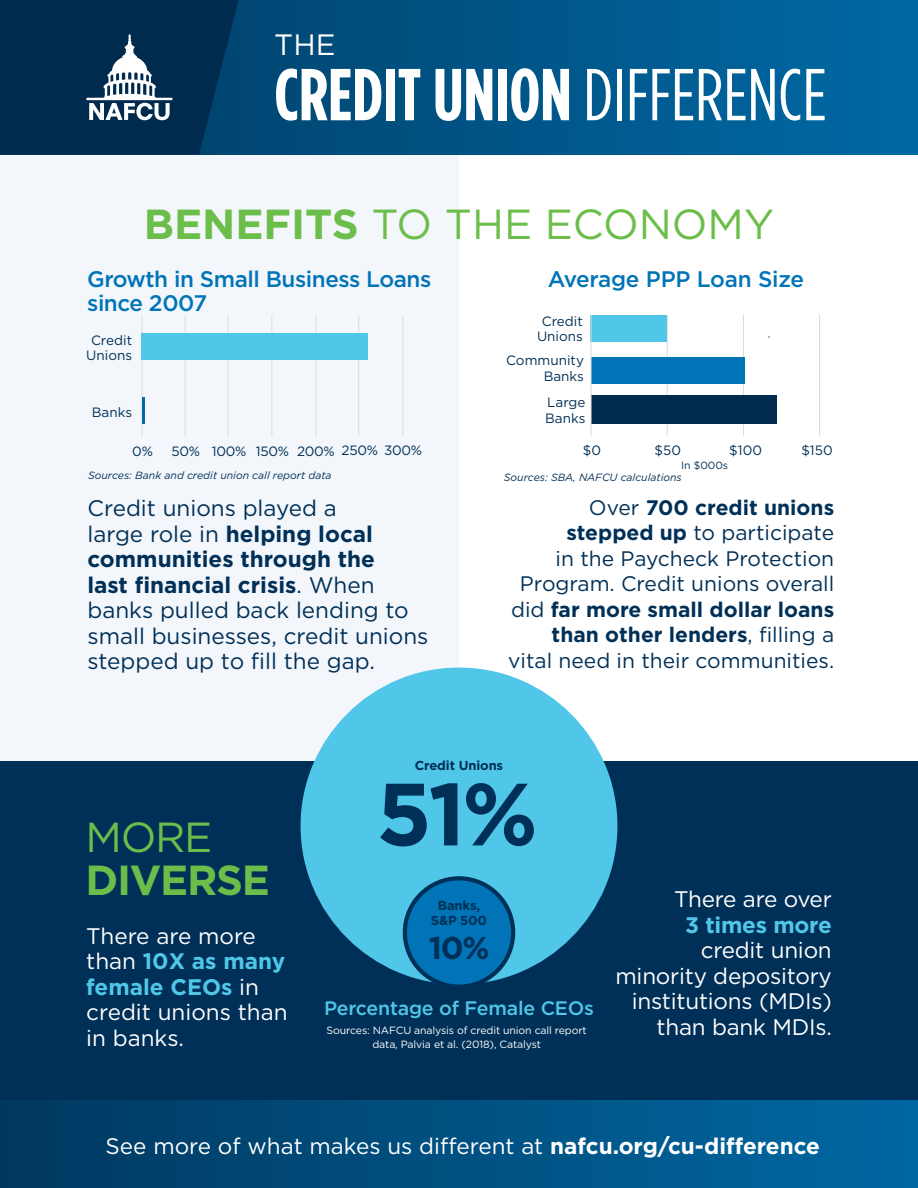
<style>
.page{position:relative;width:918px;height:1188px;background:#fff}
.page>*{position:absolute;margin:0;border:0;box-sizing:border-box;transform-origin:0 0}
.t1{font:700 88.2px "Gotham HTF";color:#003057}
.t2{font:700 condensed 73.35px "Gotham HTF";color:#fff}
.t3{font:42px "Gotham HTF";color:#6bbe4a}
.t4{font:700 42px "Gotham HTF";letter-spacing:-.03em;color:#6bbe4a}
.t5{font:700 31.5px "Gotham HTF";color:#003057}
.t6{font:29.4px "Gotham HTF";color:#fff}
.t7{font:22.5px/25.5px "Gotham HTF";letter-spacing:-.01em;color:#fff}
.t8{font:22.5px/25.5px "Gotham HTF";color:#003057}
.t9{font:500 22.5px/23.9px "Gotham HTF";letter-spacing:-.02em;color:#0074b7}
.t10{font:700 22.5px "Gotham HTF";letter-spacing:-.01em;color:#50c7e8}
.t11{font:21px/25.5px "Gotham HTF";color:#003057;text-align:right}
.t12{font:500 19.5px "Gotham HTF";letter-spacing:-.01em;color:#50c7e8}
.t13{font:13.5px/15px "Gotham HTF";color:#003057;text-align:center}
.t14{font:13.5px "Gotham HTF";letter-spacing:-.02em;color:#003057}
.t15{font:700 13.05px/14.4px "Gotham HTF";letter-spacing:-.01em;color:#003057;text-align:center}
.t16{font:10.8px "Gotham HTF";color:#6d6e71;scale:1.04 1}
.t17{font:10.5px "Gotham HTF";letter-spacing:-.01em;color:#fff}
.t18{font:italic 10.5px "Gotham HTF";color:#003057}
.t19{font:10.5px "Gotham HTF";color:#003057}
.s1{font-weight:400}
.s2{font-weight:700}
.s3{font-weight:700;color:#50c7e8}
</style>
<div class="page">
<div style="left:0;top:143px;width:459px;height:694px;background:#f3f6fb"></div>
<div style="left:0;top:761px;width:918px;height:339px;background:#003057"></div>
<svg style="left:239px;top:0;width:679px;height:154px;background:#00588b"></svg>
<svg style="left:0;top:0;width:239px;height:154px;background:#10395c"></svg>
<div style="left:0;top:1100px;width:918px;height:88px;background:linear-gradient(to right,#003960,#0068a2)"></div>
<hr style="left:819px;top:315px;width:1px;height:121px;background:#d9d9d9">
<hr style="left:743px;top:315px;width:1px;height:121px;background:#d9d9d9">
<hr style="left:667px;top:315px;width:1px;height:121px;background:#d9d9d9">
<div style="left:591px;top:315px;width:76px;height:26px;background:#50c7e8"></div>
<div style="left:592px;top:357px;width:153px;height:26px;background:#0074b7"></div>
<div style="left:592px;top:395px;width:185px;height:29px;background:#002a4e"></div>
<hr style="left:591px;top:315px;width:1px;height:121px;background:#d9d9d9">
<div style="left:301px;top:668px;width:316px;height:316px;background:#50c7e8;border-radius:50%"></div>
<div style="left:405px;top:878px;width:108px;height:109px;background:#0074b7;border-radius:50%"></div>
<div style="left:403px;top:876px;width:112px;height:113px;border:4px solid #003057;border-radius:50%"></div>
<hr style="left:402px;top:315px;width:1px;height:121px;background:#dcddde">
<hr style="left:358px;top:315px;width:1px;height:121px;background:#dcddde">
<hr style="left:316px;top:315px;width:1px;height:121px;background:#dcddde">
<hr style="left:271px;top:315px;width:1px;height:121px;background:#dcddde">
<hr style="left:227px;top:315px;width:1px;height:121px;background:#dcddde">
<hr style="left:185px;top:315px;width:1px;height:121px;background:#dcddde">
<hr style="left:142px;top:315px;width:1px;height:121px;background:#dcddde">
<div style="left:142px;top:334px;width:226px;height:26px;background:#50c7e8"></div>
<hr style="left:142px;top:398px;width:3px;height:26px;background:#0069a7">
<h3 class="t6" style="left:274px;top:28px;width:63px">THE</h3>
<h2 class="t2" style="left:274px;top:53px;width:554px">CREDIT UNION <span class="s1">DIFFERENCE</span></h2>
<h3 class="t3" style="left:144px;top:201px;width:632px"><span class="s2">BENEFITS</span> TO THE ECONOMY</h3>
<p class="t9" style="left:87px;top:267px;width:346px">Growth in Small Business Loans since 2007</p>
<p class="t9" style="left:548px;top:267px;width:258px">Average PPP Loan Size</p>
<p class="t13" style="left:86px;top:332px;width:47px">Credit<br>Unions</p>
<p class="t13" style="left:537px;top:314px;width:47px">Credit<br>Unions</p>
<p class="t13" style="left:506px;top:352px;width:79px;line-height:16.2px;text-align:right">Community<br>Banks</p>
<p class="t16" style="left:768px;top:327px;width:4px">,</p>
<p class="t13" style="left:92px;top:404px;width:42px">Banks</p>
<p class="t13" style="left:545px;top:394px;width:42px;line-height:16.2px;text-align:left">Large<br>Banks</p>
<p class="t13" style="left:132px;top:444px;width:22px">0%</p>
<p class="t14" style="left:171px;top:444px;width:252px">50% 100% 150% 200% 250% 300%</p>
<p class="t13" style="left:583px;top:443px;width:20px">$0</p>
<p class="t13" style="left:655px;top:443px;width:28px">$50</p>
<p class="t13" style="left:729px;top:443px;width:34px">$100</p>
<p class="t13" style="left:801px;top:442px;width:33px">$150</p>
<p class="t18" style="left:88px;top:470px;width:245px">Sources: Bank and credit union call report data</p>
<p class="t19" style="left:681px;top:459px;width:49px">In $000s</p>
<p class="t18" style="left:504px;top:471px;width:179px">Sources: SBA, NAFCU calculations</p>
<p class="t8" style="left:87px;top:495px;width:343px">Credit unions played a<br>large role in <span class="s2">helping local communities through the<br>last financial crisis</span>. When banks pulled back lending to small businesses, credit unions stepped up to fill the gap.</p>
<p class="t11" style="left:508px;top:494px;width:327px">Over <span class="s2">700 credit unions stepped up</span> to participate<br>in the Paycheck Protection<br>Program. Credit unions overall did <span class="s2">far more small dollar loans than other lenders</span>, filling a vital need in their communities.</p>
<h3 class="t3" style="left:86px;top:814px;width:128px">MORE</h3>
<h3 class="t4" style="left:86px;top:856px;width:186px">DIVERSE</h3>
<p class="t7" style="left:86px;top:923px;width:203px">There are more than <span class="s3">10X as many female CEOs</span> in credit unions than in banks.</p>
<p class="t15" style="left:415px;top:758px;width:90px">Credit Unions</p>
<h1 class="t1" style="left:376px;top:763px;width:163px">51%</h1>
<p class="t7" style="left:674px;top:886px;width:159px">There are over</p>
<p class="t10" style="left:685px;top:912px;width:148px">3 times more</p>
<p class="t7" style="left:615px;top:937px;width:218px;text-align:right">credit union minority depository institutions (MDIs)</p>
<p class="t15" style="left:431px;top:898px;width:58px">Banks,<br>S&amp;P 500</p>
<h3 class="t5" style="left:429px;top:930px;width:62px">10%</h3>
<p class="t12" style="left:324px;top:997px;width:271px">Percentage of Female CEOs</p>
<p class="t17" style="left:327px;top:1025px;width:262px">Sources: NAFCU analysis of credit union call report</p>
<p class="t7" style="left:657px;top:1014px;width:177px">than bank MDIs.</p>
<p class="t17" style="left:372px;top:1038px;width:170px">data, Palvia et al. (2018), Catalyst</p>
<p class="t7" style="left:106px;top:1133px;width:716px">See more of what makes us different at <span class="s2">nafcu.org/cu-difference</span></p>
</div>
